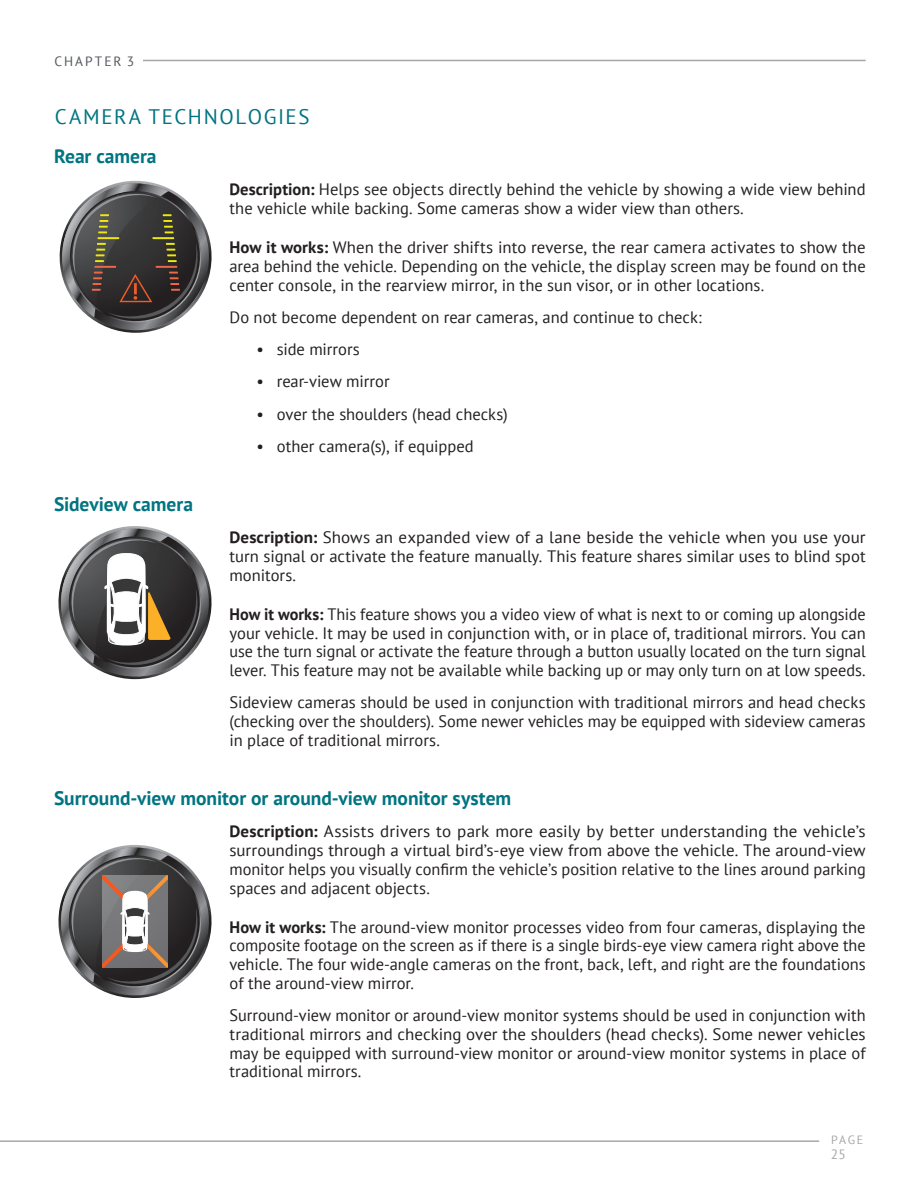
<style>
.page{position:relative;width:918px;height:1188px;background:#fff}
.page>*{position:absolute;margin:0;border:0;box-sizing:border-box;transform-origin:0 0}
.subheading{font:21px "PT Sans";letter-spacing:.08em;color:#007481}
.sub-sub_heading{font:700 19.5px "PT Sans";color:#007481}
.t1{font:16.5px/18.8px "PT Sans";color:#231f20;text-align:justify}
.t2{font:13.5px "PT Sans";letter-spacing:.15em;color:#52555b}
.t3{font:13.5px "PT Sans";color:#a7a7aa}
.t4{font:12px "PT Sans";color:#a7a7aa}
.s1{font-weight:700}
</style>
<div class="page">
<hr style="left:67px;top:60px;width:799px;height:1px;background:#a7a7aa">
<hr style="left:0;top:1140px;width:819px;height:2px;background:#a7a7aa">
<div style="left:54px;top:55px;width:89px;height:24px;background:#fff"></div>
<svg style="left:59px;top:180px;width:153px;height:153px"></svg>
<svg style="left:58px;top:526px;width:154px;height:154px"></svg>
<svg style="left:58px;top:845px;width:154px;height:153px"></svg>
<p class="t2" style="left:55px;top:52px;width:81px">CHAPTER 3</p>
<p class="subheading" style="left:55px;top:103px;width:256px">CAMERA TECHNOLOGIES</p>
<p class="sub-sub_heading" style="left:54px;top:143px;width:104px">Rear camera</p>
<p class="t1" style="left:230px;top:180px;width:638px"><span class="s1">Description:</span> Helps see objects directly behind the vehicle by showing a wide view behind the vehicle while backing. Some cameras show a wider view than others.</p>
<p class="t1" style="left:230px;top:238px;width:638px"><span class="s1">How it works:</span> When the driver shifts into reverse, the rear camera activates to show the area behind the vehicle. Depending on the vehicle, the display screen may be found on the center console, in the rearview mirror, in the sun visor, or in other locations.</p>
<p class="t1" style="left:230px;top:307px;width:474px">Do not become dependent on rear cameras, and continue to check:</p>
<p class="t1" style="left:256px;top:340px;width:105px">• side mirrors</p>
<p class="t1" style="left:256px;top:372px;width:135px">• rear-view mirror</p>
<p class="t1" style="left:256px;top:404px;width:253px">• over the shoulders (head checks)</p>
<p class="t1" style="left:256px;top:436px;width:219px">• other camera(s), if equipped</p>
<p class="sub-sub_heading" style="left:54px;top:491px;width:141px">Sideview camera</p>
<p class="t1" style="left:230px;top:528px;width:638px"><span class="s1">Description:</span> Shows an expanded view of a lane beside the vehicle when you use your turn signal or activate the feature manually. This feature shares similar uses to blind spot monitors.</p>
<p class="t1" style="left:230px;top:604px;width:638px"><span class="s1">How it works:</span> This feature shows you a video view of what is next to or coming up alongside your vehicle. It may be used in conjunction with, or in place of, traditional mirrors. You can use the turn signal or activate the feature through a button usually located on the turn signal lever. This feature may not be available while backing up or may only turn on at low speeds.</p>
<p class="t1" style="left:230px;top:693px;width:638px">Sideview cameras should be used in conjunction with traditional mirrors and head checks (checking over the shoulders). Some newer vehicles may be equipped with sideview cameras in place of traditional mirrors.</p>
<p class="sub-sub_heading" style="left:54px;top:785px;width:459px">Surround-view monitor or around-view monitor system</p>
<p class="t1" style="left:230px;top:822px;width:638px"><span class="s1">Description:</span> Assists drivers to park more easily by better understanding the vehicle’s surroundings through a virtual bird’s-eye view from above the vehicle. The around-view monitor helps you visually confirm the vehicle’s position relative to the lines around parking spaces and adjacent objects.</p>
<p class="t1" style="left:230px;top:917px;width:638px"><span class="s1">How it works:</span> The around-view monitor processes video from four cameras, displaying the composite footage on the screen as if there is a single birds-eye view camera right above the vehicle. The four wide-angle cameras on the front, back, left, and right are the foundations of the around-view mirror.</p>
<p class="t1" style="left:230px;top:1006px;width:638px">Surround-view monitor or around-view monitor systems should be used in conjunction with traditional mirrors and checking over the shoulders (head checks). Some newer vehicles may be equipped with surround-view monitor or around-view monitor systems in place of traditional mirrors.</p>
<p class="t4" style="left:831px;top:1133px;width:34px">PAGE</p>
<p class="t3" style="left:831px;top:1146px;width:17px">25</p>
</div>
